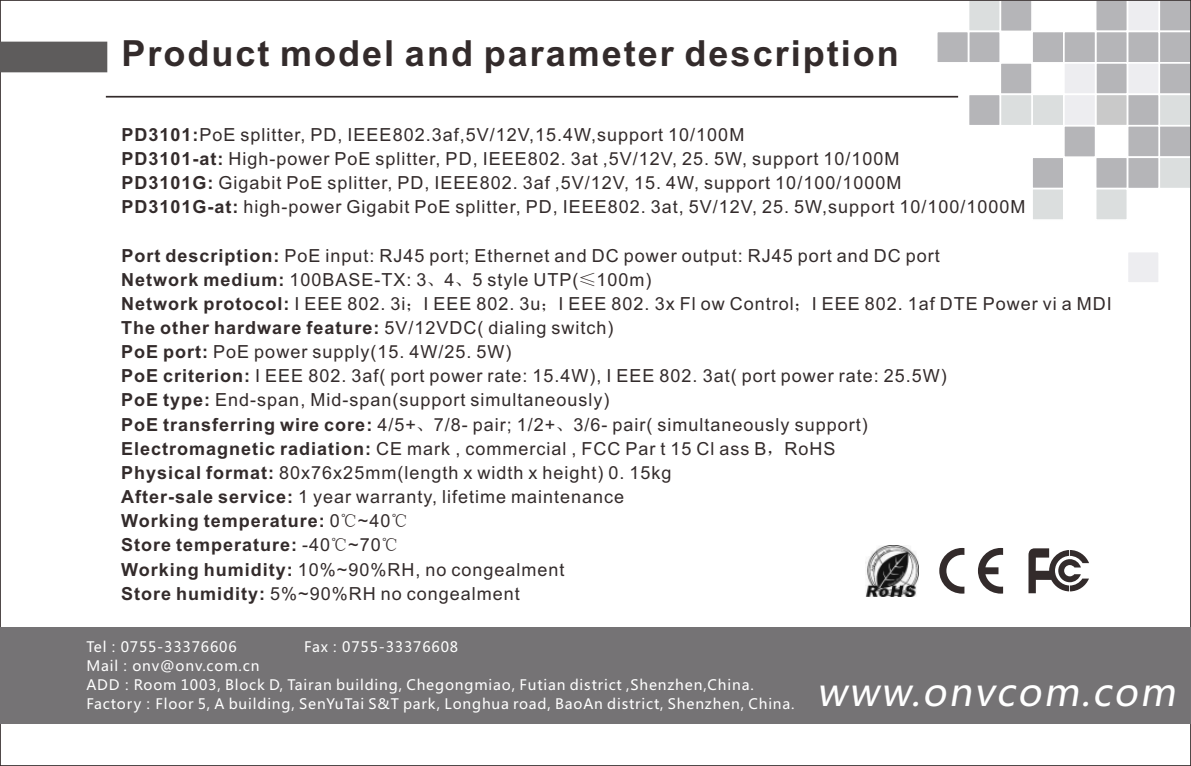
<style>
.page{position:relative;width:1191px;height:766px;background:#fff}
.page>*{position:absolute;margin:0;border:0;box-sizing:border-box;transform-origin:0 0}
.t1{font:italic 37.8px "Microsoft Ya Hei";color:#fff}
.t2{font:700 36px "Arial";letter-spacing:.055em;color:#332b2b}
.t3{font:18px/24px "Arial";letter-spacing:.055em;color:#332b2b}
.t4{font:14.1px/18.6px "Microsoft Ya Hei";letter-spacing:.06em;color:#fff}
.s1{font-weight:700}
.s2{font-family:"Sim Sun"}
</style>
<div class="page">
<svg style="left:935px;top:3px;width:253px;height:279px"></svg>
<div style="left:0;top:627px;width:1191px;height:96px;background:#757375"></div>
<hr style="left:106px;top:96px;width:852px;height:1px;background:#332b2b">
<svg style="left:0;top:41px;width:108px;height:32px;background:#656363"></svg>
<svg style="left:939px;top:548px;width:25px;height:45px"></svg>
<svg style="left:978px;top:548px;width:25px;height:45px"></svg>
<svg style="left:1028px;top:548px;width:61px;height:45px"></svg>
<img style="left:865px;top:545px;width:53px;height:51px">
<h2 class="t2" style="left:121px;top:40px;width:779px">Product model and parameter description</h2>
<p class="t3" style="left:121px;top:124px;width:905px"><span class="s1">PD3101:</span>PoE splitter, PD, IEEE802.3af,5V/12V,15.4W,support 10/100M<br><span class="s1">PD3101-at:</span> High-power PoE splitter, PD, IEEE802. 3at ,5V/12V, 25. 5W, support 10/100M<br><span class="s1">PD3101G:</span> Gigabit PoE splitter, PD, IEEE802. 3af ,5V/12V, 15. 4W, support 10/100/1000M<br><span class="s1">PD3101G-at:</span> high-power Gigabit PoE splitter, PD, IEEE802. 3at, 5V/12V, 25. 5W,support 10/100/1000M</p>
<p class="t3" style="left:121px;top:245px;width:992px"><span class="s1">Port description:</span> PoE input: RJ45 port; Ethernet and DC power output: RJ45 port and DC port<br><span class="s1">Network medium:</span> 100BASE-TX: 3<span class="s2">、</span>4<span class="s2">、</span>5 style UTP(<span class="s2">≤</span>100m)<br><span class="s1">Network protocol:</span> I EEE 802. 3i<span class="s2">；</span>I EEE 802. 3u<span class="s2">；</span>I EEE 802. 3x Fl ow Control<span class="s2">；</span>I EEE 802. 1af DTE Power vi a MDI <span class="s1">The other hardware feature:</span> 5V/12VDC( dialing switch)<br><span class="s1">PoE port:</span> PoE power supply(15. 4W/25. 5W)<br><span class="s1">PoE criterion:</span> I EEE 802. 3af( port power rate: 15.4W), I EEE 802. 3at( port power rate: 25.5W)<br><span class="s1">PoE type:</span> End-span, Mid-span(support simultaneously)<br><span class="s1">PoE transferring wire core:</span> 4/5+<span class="s2">、</span>7/8- pair; 1/2+<span class="s2">、</span>3/6- pair( simultaneously support)<br><span class="s1">Electromagnetic radiation:</span> CE mark , commercial , FCC Par t 15 Cl ass B<span class="s2">，</span>RoHS<br><span class="s1">Physical format:</span> 80x76x25mm(length x width x height) 0. 15kg<br><span class="s1">After-sale service:</span> 1 year warranty, lifetime maintenance<br><span class="s1">Working temperature:</span> 0<span class="s2">℃</span>~40<span class="s2">℃<br></span><span class="s1">Store temperature:</span> -40<span class="s2">℃</span>~70<span class="s2">℃<br></span><span class="s1">Working humidity:</span> 10%~90%RH, no congealment<br><span class="s1">Store humidity:</span> 5%~90%RH no congealment</p>
<p class="t4" style="left:86px;top:638px;width:152px">Tel：0755-33376606</p>
<p class="t4" style="left:304px;top:638px;width:155px">Fax：0755-33376608</p>
<p class="t4" style="left:86px;top:657px;width:710px">Mail：onv@onv.com.cn<br>ADD：Room 1003, Block D, Tairan building, Chegongmiao, Futian district ,Shenzhen,China.<br>Factory：Floor 5, A building, SenYuTai S&amp;T park, Longhua road, BaoAn district, Shenzhen, China.</p>
<h1 class="t1" style="left:816px;top:674px;width:366px">www.onvcom.com</h1>
</div>
